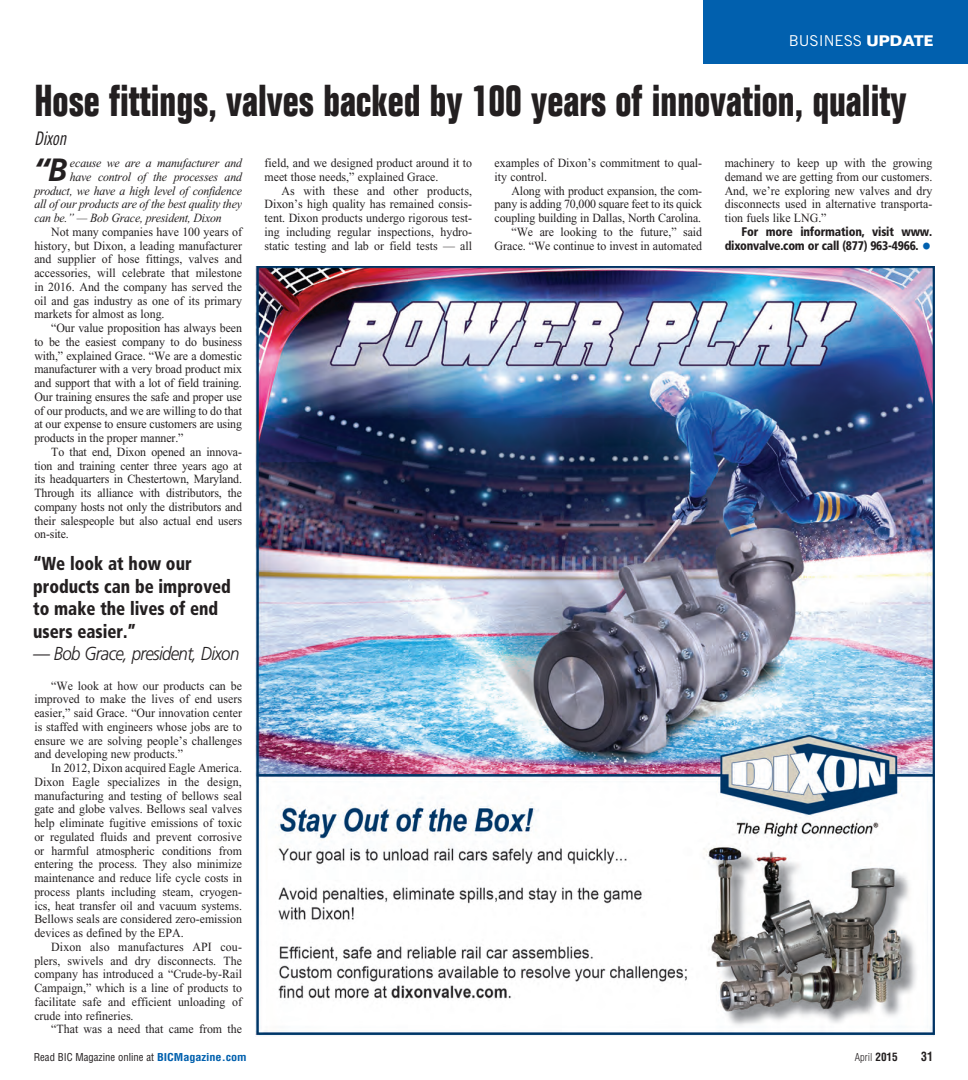
<style>
.page{position:relative;width:968px;height:1080px;background:#fff}
.page>*{position:absolute;margin:0;border:0;box-sizing:border-box;transform-origin:0 0}
.t1{font:700 condensed 43.75px "Folio";color:#231f20;scale:.9 1}
.t2{font:italic 700 32.25px "Frutiger";color:#231f20}
.t3{font:900 condensed 18.75px/22.5px "Frutiger";color:#231f20;scale:.9 1}
.t4{font:italic 300 18.75px "Frutiger";letter-spacing:-.04em;color:#231f20;scale:.9 1}
.t5{font:18.75px "Trade Gothic Cond Eighteen Obl";color:#231f20;scale:.9 1}
.t6{font:15px "Trade Gothic";color:#fff}
.t7{font:12.5px/13.8px "Times New Roman";color:#231f20;text-align:justify;scale:.95 1}
.t8{font:italic 12.5px "Times New Roman";letter-spacing:-.02em;color:#231f20;scale:.95 1}
.t9{font:900 condensed 12.5px/13.8px "Frutiger";letter-spacing:-.02em;color:#231f20;text-align:right;scale:.95 1}
.t10{font:700 condensed 12.5px "Helvetica";color:#231f20;scale:.95 1}
.t11{font:condensed 10.62px "Helvetica";color:#231f20}
.t12{font:300 condensed 10.62px "Helvetica";color:#231f20}
.s1{font-family:"Folio";font-weight:700}
.s2{font-size:20px;color:#0160ae}
.s3{font-weight:700;color:#0160ae}
.s4{font-weight:700;font-size:11.25px}
</style>
<div class="page">
<div style="left:703px;top:0;width:265px;height:64px;background:#0160ae"></div>
<img style="left:256px;top:266px;width:678px;height:770px">
<p class="t6" style="left:788px;top:32px;width:146px">BUSINESS <span class="s1">UPDATE</span></p>
<h1 class="t1" style="left:34px;top:76px;width:970px">Hose fittings, valves backed by 100 years of innovation, quality</h1>
<h3 class="t5" style="left:34px;top:127px;width:37px">Dixon</h3>
<h2 class="t2" style="left:34px;top:151px;width:36px">“B</h2>
<p class="t8" style="left:70px;top:156px;width:183px">ecause we are a manufacturer and</p>
<p class="t8" style="left:70px;top:170px;width:183px">have control of the processes and</p>
<p class="t8" style="left:34px;top:184px;width:220px">product, we have a high level of confidence</p>
<p class="t8" style="left:34px;top:198px;width:220px">all of our products are of the best quality they</p>
<p class="t8" style="left:34px;top:211px;width:199px">can be.” — Bob Grace, president, Dixon</p>
<p class="t7" style="left:34px;top:225px;width:220px;text-indent:17px">Not many companies have 100 years of history, but Dixon, a leading manufacturer and supplier of hose fittings, valves and accessories, will celebrate that milestone in 2016. And the company has served the oil and gas industry as one of its primary markets for almost as long.</p>
<p class="t7" style="left:34px;top:321px;width:220px;text-indent:17px">“Our value proposition has always been to be the easiest company to do business with,” explained Grace. “We are a domestic manufacturer with a very broad product mix and support that with a lot of field training.<br>Our training ensures the safe and proper use of our products, and we are willing to do that at our expense to ensure customers are using products in the proper manner.”</p>
<p class="t7" style="left:34px;top:445px;width:220px;text-indent:17px">To that end, Dixon opened an innova&shy;tion and training center three years ago at its headquarters in Chestertown, Maryland.<br>Through its alliance with distributors, the company hosts not only the distributors and their salespeople but also actual end users on-site.</p>
<h3 class="t3" style="left:33px;top:552px;width:221px">“We look at how our products can be improved to make the lives of end users easier.”</h3>
<h3 class="t4" style="left:33px;top:643px;width:231px">— Bob Grace, president, Dixon</h3>
<p class="t7" style="left:34px;top:679px;width:220px;text-indent:17px">“We look at how our products can be improved to make the lives of end users easier,” said Grace. “Our innovation center is staffed with engineers whose jobs are to ensure we are solving people’s challenges and developing new products.”</p>
<p class="t7" style="left:34px;top:761px;width:220px;text-indent:17px">In 2012, Dixon acquired Eagle America.<br>Dixon Eagle specializes in the design, manufacturing and testing of bellows seal gate and globe valves. Bellows seal valves help eliminate fugitive emissions of toxic or regulated fluids and prevent corrosive or harmful atmospheric conditions from entering the process. They also minimize maintenance and reduce life cycle costs in process plants including steam, cryogen&shy;ics, heat transfer oil and vacuum systems.<br>Bellows seals are considered zero-emission devices as defined by the EPA.</p>
<p class="t7" style="left:34px;top:940px;width:220px;text-indent:17px">Dixon also manufactures API cou&shy;plers, swivels and dry disconnects. The company has introduced a “Crude-by-Rail Campaign,” which is a line of products to facilitate safe and efficient unloading of crude into refineries.</p>
<p class="t7" style="left:51px;top:1022px;width:202px">“That was a need that came from the</p>
<p class="t7" style="left:264px;top:156px;width:220px">field, and we designed product around it to meet those needs,” explained Grace.</p>
<p class="t7" style="left:264px;top:184px;width:220px;text-indent:17px">As with these and other products, Dixon’s high quality has remained consis&shy;tent. Dixon products undergo rigorous test&shy;ing including regular inspections, hydro&shy;static testing and lab or field tests — all</p>
<p class="t7" style="left:494px;top:156px;width:220px">examples of Dixon’s commitment to qual&shy;ity control.</p>
<p class="t7" style="left:494px;top:184px;width:220px;text-align:right">Along with product expansion, the com&shy;pany is adding 70,000 square feet to its quick coupling building in Dallas, North Carolina. “We are looking to the future,” said Grace. “We continue to invest in automated</p>
<p class="t7" style="left:724px;top:156px;width:220px">machinery to keep up with the growing demand we are getting from our customers.<br>And, we’re exploring new valves and dry disconnects used in alternative transporta&shy;tion fuels like LNG.”</p>
<p class="t9" style="left:724px;top:225px;width:220px">For more information, visit www. dixonvalve.com or call (877) 963-4966. <span class="s2">•</span></p>
<p class="t11" style="left:34px;top:1050px;width:214px">Read BIC Magazine online at <span class="s3">BICMagazine.com</span></p>
<p class="t12" style="left:854px;top:1050px;width:45px">April <span class="s4">2015</span></p>
<p class="t10" style="left:921px;top:1049px;width:14px">31</p>
</div>
